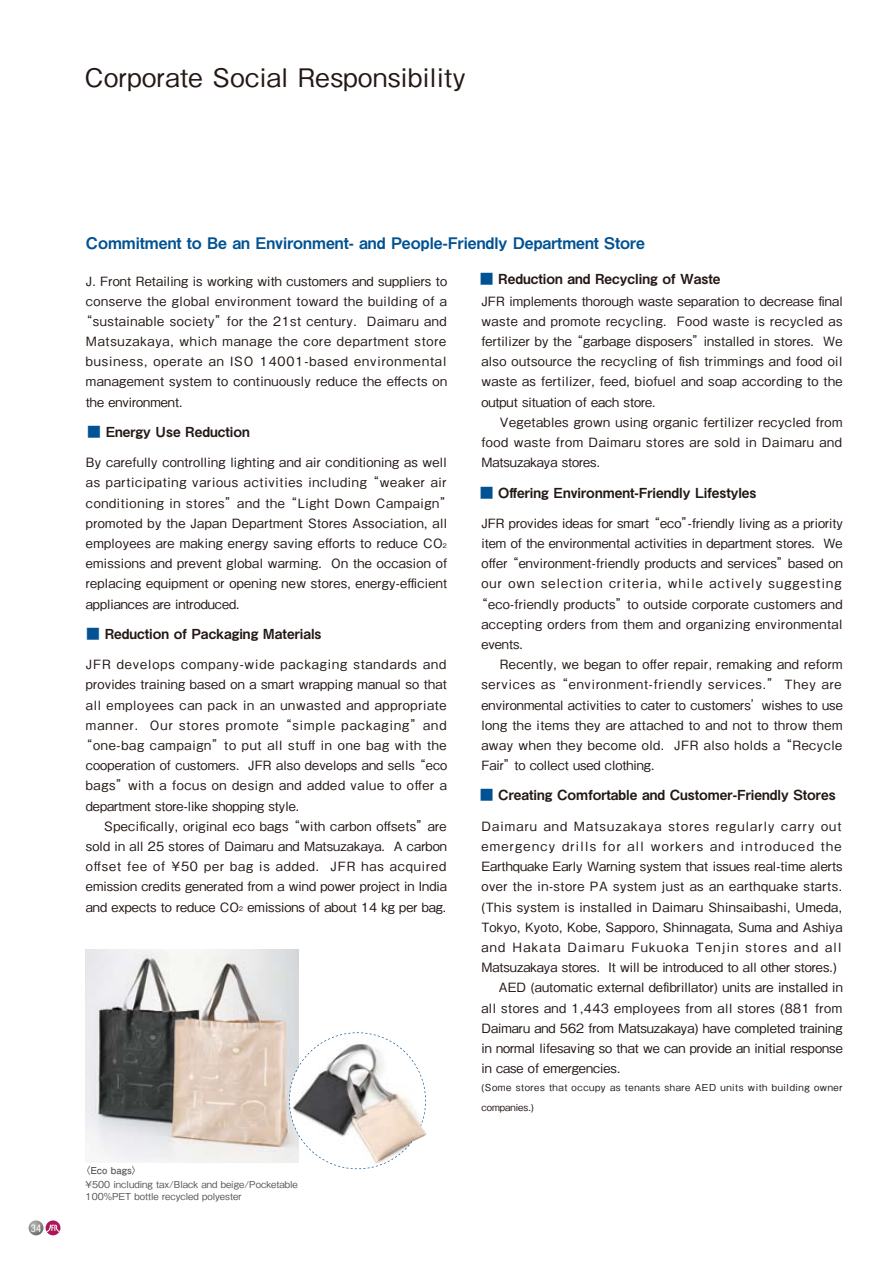
<style>
.page{position:relative;width:893px;height:1263px;background:#fff}
.page>*{position:absolute;margin:0;border:0;box-sizing:border-box;transform-origin:0 0}
.t1{font:500 25.5px "Gothic BBB Pro";letter-spacing:.02em;color:#231815}
.t2{font:15.9px "Midashi Go Pro MB31";color:#005293}
.t3{font:13.8px "Midashi Go Pro MB31";color:#231815}
.t4{font:500 12.75px/20.2px "Gothic BBB Pro";letter-spacing:.03em;color:#231815}
.t5{font:500 12.75px "Gothic BBB Pro";color:#231815}
.t6{font:500 12.75px "Gothic BBB Pro";letter-spacing:.005em;color:#231815}
.t7{font:500 12.75px "Gothic BBB Pro";letter-spacing:.01em;color:#231815}
.t8{font:500 12.75px "Gothic BBB Pro";letter-spacing:.07em;color:#231815}
.t9{font:500 12.75px "Gothic BBB Pro";letter-spacing:.09em;color:#231815}
.t10{font:500 12.75px "Gothic BBB Pro";letter-spacing:.06em;color:#231815}
.t11{font:500 12.75px "Gothic BBB Pro";letter-spacing:.105em;color:#231815}
.t12{font:500 12.75px "Gothic BBB Pro";letter-spacing:.075em;color:#231815}
.t13{font:500 12.75px "Gothic BBB Pro";letter-spacing:.055em;color:#231815}
.t14{font:500 12.75px "Gothic BBB Pro";letter-spacing:.05em;color:#231815}
.t15{font:500 12.75px "Gothic BBB Pro";letter-spacing:.08em;color:#231815}
.t16{font:condensed 10.65px "Helvetica Neue";color:#fff}
.t17{font:500 9.6px/13.8px "Gothic BBB Pro";color:#595757}
.t18{font:500 9.6px/20.2px "Gothic BBB Pro";letter-spacing:.055em;color:#231815}
.s1{color:#005293}
.s2{font-size:6.45px}
.s3{font-family:"Futo Go B101 Pro";font-weight:700}
</style>
<div class="page">
<img style="left:86px;top:949px;width:212px;height:213px">
<svg style="left:289px;top:1032px;width:137px;height:137px"></svg>
<svg style="left:29px;top:1220px;width:31px;height:15px"></svg>
<p class="t1" style="left:84px;top:57px;width:383px">Corporate Social Responsibility</p>
<p class="t16" style="left:31px;top:1222px;width:12px">34</p>
<p class="t2" style="left:86px;top:231px;width:561px">Commitment to Be an Environment- and People-Friendly Department Store</p>
<p class="t3" style="left:480px;top:267px;width:242px"><span class="s1">■</span> Reduction and Recycling of Waste</p>
<p class="t4" style="left:86px;top:269px;width:363px">J. Front Retailing is working with customers and suppliers to</p>
<p class="t4" style="left:86px;top:289px;width:363px">conserve the global environment toward the building of a</p>
<p class="t4" style="left:80px;top:309px;width:369px">“sustainable society”for the 21st century. Daimaru and</p>
<p class="t10" style="left:86px;top:331px;width:362px">Matsuzakaya, which manage the core department store</p>
<p class="t12" style="left:86px;top:351px;width:362px">business, operate an ISO 14001-based environmental</p>
<p class="t4" style="left:86px;top:370px;width:363px">management system to continuously reduce the effects on</p>
<p class="t5" style="left:86px;top:392px;width:98px">the environment.</p>
<p class="t4" style="left:481px;top:289px;width:363px">JFR implements thorough waste separation to decrease final</p>
<p class="t4" style="left:481px;top:309px;width:363px">waste and promote recycling. Food waste is recycled as</p>
<p class="t4" style="left:481px;top:330px;width:363px">fertilizer by the “garbage disposers”installed in stores. We</p>
<p class="t4" style="left:481px;top:350px;width:362px">also outsource the recycling of fish trimmings and food oil</p>
<p class="t4" style="left:481px;top:370px;width:363px">waste as fertilizer, feed, biofuel and soap according to the</p>
<p class="t5" style="left:481px;top:392px;width:176px">output situation of each store.</p>
<p class="t4" style="left:500px;top:410px;width:344px">Vegetables grown using organic fertilizer recycled from</p>
<p class="t4" style="left:481px;top:431px;width:362px">food waste from Daimaru stores are sold in Daimaru and</p>
<p class="t5" style="left:481px;top:452px;width:120px">Matsuzakaya stores.</p>
<p class="t3" style="left:87px;top:421px;width:164px"><span class="s1">■</span> Energy Use Reduction</p>
<p class="t4" style="left:86px;top:451px;width:368px">By carefully controlling lighting and air conditioning as well as participating various activities including “weaker air conditioning in stores”and the “Light Down Campaign” promoted by the Japan Department Stores Association, all employees are making energy saving efforts to reduce CO<span class="s2">2 </span>emissions and prevent global warming. On the occasion of replacing equipment or opening new stores, energy-efficient appliances are introduced.</p>
<p class="t3" style="left:480px;top:481px;width:278px"><span class="s1">■</span> Offering Environment-Friendly Lifestyles</p>
<p class="t6" style="left:481px;top:513px;width:363px">JFR provides ideas for smart “eco”-friendly living as a priority</p>
<p class="t6" style="left:481px;top:533px;width:363px">item of the environmental activities in department stores. We</p>
<p class="t4" style="left:481px;top:552px;width:363px">offer “environment-friendly products and services”based on</p>
<p class="t9" style="left:481px;top:573px;width:362px">our own selection criteria, while actively suggesting</p>
<p class="t4" style="left:475px;top:592px;width:369px">“eco-friendly products”to outside corporate customers and</p>
<p class="t4" style="left:481px;top:612px;width:363px">accepting orders from them and organizing environmental</p>
<p class="t4" style="left:481px;top:632px;width:43px">events.</p>
<p class="t4" style="left:500px;top:653px;width:344px">Recently, we began to offer repair, remaking and reform</p>
<p class="t8" style="left:481px;top:674px;width:362px">services as “environment-friendly services.” They are</p>
<p class="t6" style="left:481px;top:695px;width:363px">environmental activities to cater to customers’wishes to use</p>
<p class="t4" style="left:481px;top:713px;width:363px">long the items they are attached to and not to throw them</p>
<p class="t4" style="left:481px;top:733px;width:363px">away when they become old. JFR also holds a “Recycle</p>
<p class="t5" style="left:481px;top:755px;width:174px">Fair”to collect used clothing.</p>
<p class="t3" style="left:86px;top:623px;width:237px"><span class="s1">■</span> Reduction of Packaging Materials</p>
<p class="t8" style="left:86px;top:654px;width:362px">JFR develops company-wide packaging standards and</p>
<p class="t4" style="left:86px;top:673px;width:362px">provides training based on a smart wrapping manual so that</p>
<p class="t13" style="left:86px;top:695px;width:362px">all employees can pack in an unwasted and appropriate</p>
<p class="t15" style="left:86px;top:715px;width:362px">manner. Our stores promote “simple packaging”and</p>
<p class="t10" style="left:80px;top:735px;width:369px">“one-bag campaign”to put all stuff in one bag with the</p>
<p class="t7" style="left:86px;top:755px;width:363px">cooperation of customers. JFR also develops and sells “eco</p>
<p class="t14" style="left:86px;top:775px;width:362px">bags”with a focus on design and added value to offer a</p>
<p class="t5" style="left:86px;top:796px;width:215px">department store-like shopping style.</p>
<p class="t4" style="left:104px;top:814px;width:344px">Specifically, original eco bags “with carbon offsets”are</p>
<p class="t7" style="left:86px;top:836px;width:363px">sold in all 25 stores of Daimaru and Matsuzakaya. A carbon</p>
<p class="t8" style="left:86px;top:856px;width:362px">offset fee of ¥50 per bag is added. JFR has acquired</p>
<p class="t6" style="left:86px;top:876px;width:363px">emission credits generated from a wind power project in India</p>
<p class="t5" style="left:86px;top:897px;width:362px">and expects to reduce CO<span class="s2">2</span> emissions of about 14 kg per bag.</p>
<p class="t3" style="left:480px;top:784px;width:357px"><span class="s1">■</span> Creating Comfortable and Customer-Friendly Stores</p>
<p class="t9" style="left:481px;top:816px;width:362px">Daimaru and Matsuzakaya stores regularly carry out</p>
<p class="t11" style="left:481px;top:836px;width:362px">emergency drills for all workers and introduced the</p>
<p class="t7" style="left:481px;top:856px;width:363px">Earthquake Early Warning system that issues real-time alerts</p>
<p class="t4" style="left:481px;top:875px;width:362px">over the in-store PA system just as an earthquake starts.</p>
<p class="t4" style="left:481px;top:895px;width:362px">(This system is installed in Daimaru Shinsaibashi, Umeda,</p>
<p class="t4" style="left:481px;top:915px;width:363px">Tokyo, Kyoto, Kobe, Sapporo, Shinnagata, Suma and Ashiya</p>
<p class="t11" style="left:481px;top:937px;width:362px">and Hakata Daimaru Fukuoka Tenjin stores and all</p>
<p class="t5" style="left:481px;top:957px;width:357px">Matsuzakaya stores. It will be introduced to all other stores.)</p>
<p class="t7" style="left:499px;top:977px;width:345px">AED (automatic external defibrillator) units are installed in</p>
<p class="t4" style="left:481px;top:996px;width:362px">all stores and 1,443 employees from all stores (881 from</p>
<p class="t5" style="left:481px;top:1018px;width:363px">Daimaru and 562 from Matsuzakaya) have completed training</p>
<p class="t5" style="left:481px;top:1038px;width:363px">in normal lifesaving so that we can provide an initial response</p>
<p class="t5" style="left:481px;top:1058px;width:140px">in case of emergencies.</p>
<p class="t18" style="left:481px;top:1076px;width:363px">(Some stores that occupy as tenants share AED units with building owner companies.)</p>
<p class="t17" style="left:86px;top:1162px;width:233px;text-indent:-5px"><span class="s3">〈Eco bags〉<br></span>¥500 including tax/Black and beige/Pocketable　　</p>
<p class="t17" style="left:86px;top:1188px;width:157px">100%PET bottle recycled polyester</p>
</div>
